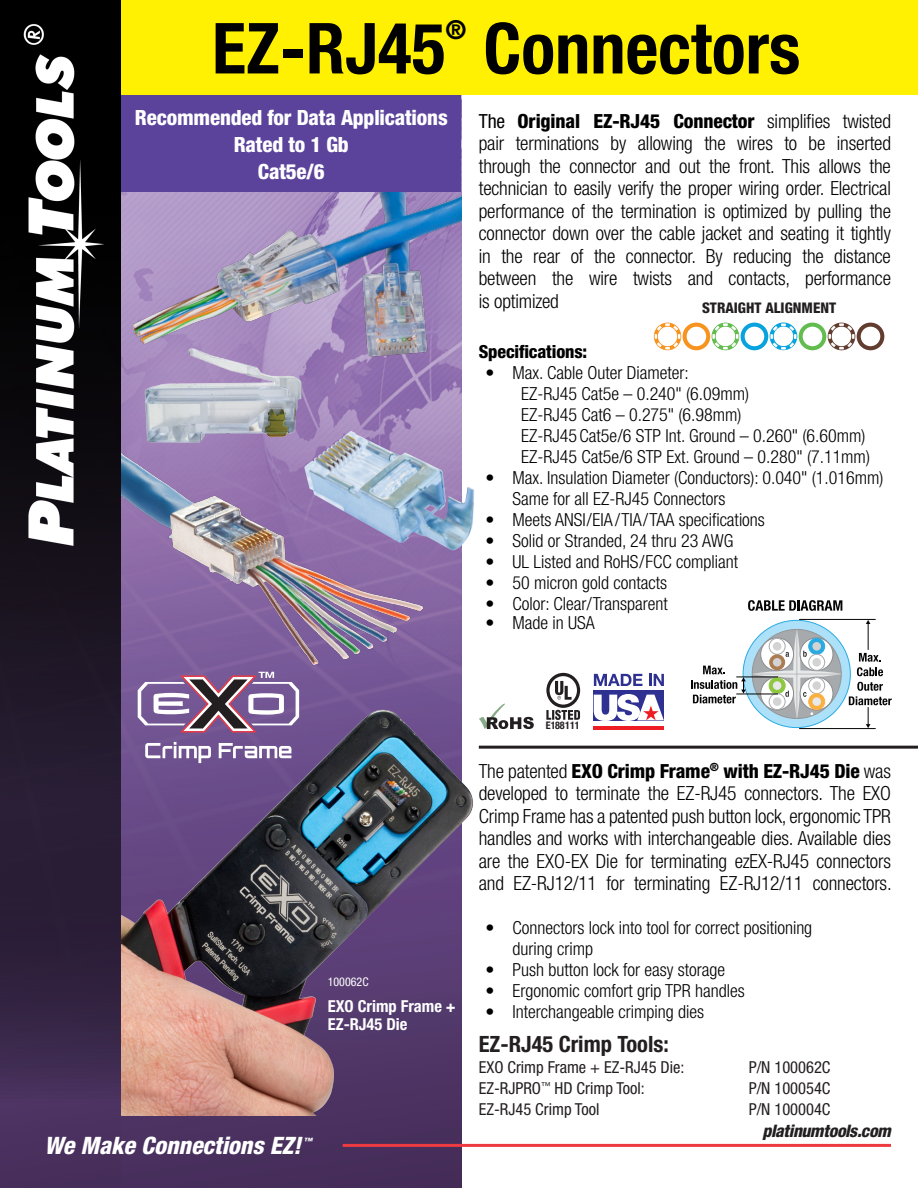
<style>
.page{position:relative;width:918px;height:1188px;background:#fff}
.page>*{position:absolute;margin:0;border:0;box-sizing:border-box;transform-origin:0 0}
.t1{font:700 condensed 70.5px "Helvetica Neue LT Std";color:#000}
.t2{font:700 condensed 26.25px "Helvetica Neue LT Std";color:#000}
.t3{font:italic 800 condensed 24px "Helvetica Neue LT Std";color:#fff}
.t4{font:700 condensed 22.5px "Helvetica Neue LT Std";color:#231f20}
.t5{font:800 condensed 21px/27px "Helvetica Neue LT Std";letter-spacing:-.01em;color:#fff;text-align:center}
.t6{font:300 condensed 19.5px/22.5px "Helvetica Neue LT Std";letter-spacing:-.01em;color:#000;text-align:justify}
.t7{font:300 condensed 18px/21px "Helvetica Neue LT Std";color:#000}
.t8{font:800 condensed 18px "Helvetica Neue LT Std";letter-spacing:-.01em;color:#000}
.t9{font:italic 800 condensed 17.25px "Helvetica Neue LT Std";letter-spacing:-.02em;color:#231f20}
.t10{font:condensed 16.5px "Helvetica Neue LT Std";color:#231f20}
.t11{font:700 condensed 16.5px/18px "Helvetica Neue LT Std";color:#fff}
.t12{font:800 condensed 14.7px "Helvetica Neue LT Std";color:#231f20}
.t13{font:condensed 12px "Helvetica Neue LT Std";color:#fff}
.t14{font:700 condensed 10.5px "Helvetica Neue LT Std";color:#231f20;scale:.96 1}
.t15{font:italic 800 condensed 8.7px "Helvetica Neue LT Std";color:#fff}
.s1{font-weight:400}
.s2{font-weight:800}
</style>
<div class="page">
<img style="left:122px;top:372px;width:339px;height:816px">
<div style="left:117px;top:95px;width:344px;height:97px;background:#5b439b"></div>
<div style="left:120px;top:0;width:798px;height:95px;background:#fff101"></div>
<svg style="left:0;top:0;width:122px;height:1188px;background:#2b1e38"></svg>
<img style="left:0;top:24px;width:138px;height:525px">
<hr style="left:343px;top:1144px;width:548px;height:3px;background:#ee3a41">
<hr style="left:479px;top:746px;width:439px;height:3px;background:#231f20">
<svg style="left:743px;top:620px;width:107px;height:108px;background:#9fd8f2"></svg>
<svg style="left:753px;top:630px;width:88px;height:88px"></svg>
<svg style="left:748px;top:600px;width:94px;height:11px"></svg>
<hr style="left:736px;top:676px;width:42px;height:1px;background:#040503">
<hr style="left:736px;top:694px;width:42px;height:1px;background:#040503">
<svg style="left:691px;top:666px;width:55px;height:37px"></svg>
<hr style="left:799px;top:619px;width:77px;height:1px;background:#040503">
<hr style="left:799px;top:728px;width:77px;height:1px;background:#040503">
<svg style="left:849px;top:682px;width:43px;height:46px"></svg>
<svg style="left:857px;top:620px;width:26px;height:56px"></svg>
<div style="left:122px;top:95px;width:338px;height:44px;background:#5b439b"></div>
<svg style="left:594px;top:674px;width:48px;height:12px"></svg>
<svg style="left:649px;top:674px;width:15px;height:12px"></svg>
<hr style="left:594px;top:726px;width:70px;height:3px;background:#ee1d23">
<div style="left:594px;top:690px;width:70px;height:30px;background:#2e3092"></div>
<svg style="left:594px;top:694px;width:70px;height:26px"></svg>
<img style="left:122px;top:445px;width:327px;height:245px">
<img style="left:138px;top:372px;width:172px;height:79px">
<img style="left:304px;top:431px;width:171px;height:119px">
<img style="left:122px;top:690px;width:357px;height:425px">
<img style="left:122px;top:192px;width:339px;height:180px">
<svg style="left:546px;top:673px;width:34px;height:47px"></svg>
<svg style="left:479px;top:703px;width:55px;height:26px"></svg>
<svg style="left:138px;top:672px;width:161px;height:60px"></svg>
<svg style="left:145px;top:742px;width:66px;height:21px"></svg>
<svg style="left:219px;top:743px;width:72px;height:15px"></svg>
<svg style="left:827px;top:322px;width:29px;height:29px"></svg>
<svg style="left:769px;top:322px;width:29px;height:29px"></svg>
<svg style="left:711px;top:322px;width:29px;height:29px"></svg>
<svg style="left:653px;top:322px;width:29px;height:29px"></svg>
<div style="left:857px;top:323px;width:27px;height:27px;border:4px solid #633c30;border-radius:50%"></div>
<div style="left:741px;top:323px;width:27px;height:27px;border:4px solid #08a2de;border-radius:50%"></div>
<div style="left:799px;top:323px;width:27px;height:27px;border:4px solid #63bc4f;border-radius:50%"></div>
<div style="left:683px;top:323px;width:27px;height:27px;border:4px solid #f7931f;border-radius:50%"></div>
<h1 class="t1" style="left:212px;top:6px;width:235px">EZ-RJ45</h1>
<h2 class="t2" style="left:446px;top:14px;width:22px">®</h2>
<h1 class="t1" style="left:483px;top:6px;width:318px">Connectors</h1>
<p class="t5" style="left:135px;top:103px;width:314px">Recommended for Data Applications<br>Rated to 1 Gb<br>Cat5e/6</p>
<p class="t6" style="left:479px;top:109px;width:414px"><span class="s1">The</span> <span class="s2">Original EZ-RJ45 Connector</span> simplifies twisted pair terminations by allowing the wires to be inserted through the connector and out the front. This allows the technician to easily verify the proper wiring order. Electrical performance of the termination is optimized by pulling the connector down over the cable jacket and seating it tightly in the rear of the connector. By reducing the distance between the wire twists and contacts, performance is optimized</p>
<p class="t8" style="left:479px;top:341px;width:110px">Specifications:</p>
<p class="t7" style="left:521px;top:362px;width:350px;text-indent:-36px">• Max. Cable Outer Diameter:<br>EZ-RJ45 Cat5e – 0.240" (6.09mm)<br>EZ-RJ45 Cat6 – 0.275" (6.98mm)<br>EZ-RJ45 Cat5e/6 STP Int. Ground – 0.260" (6.60mm)<br>EZ-RJ45 Cat5e/6 STP Ext. Ground – 0.280" (7.11mm)</p>
<p class="t7" style="left:513px;top:467px;width:372px;text-indent:-27px">• Max. Insulation Diameter (Conductors): 0.040" (1.016mm)<br>Same for all EZ-RJ45 Connectors</p>
<p class="t7" style="left:486px;top:509px;width:281px">• Meets ANSI/EIA /TIA/TAA specifications</p>
<p class="t7" style="left:486px;top:530px;width:249px">• Solid or Stranded, 24 thru 23 AWG</p>
<p class="t7" style="left:486px;top:551px;width:254px">• UL Listed and RoHS/FCC compliant</p>
<p class="t7" style="left:486px;top:572px;width:183px">• 50 micron gold contacts</p>
<p class="t7" style="left:486px;top:593px;width:184px">• Color: Clear/Transparent</p>
<p class="t7" style="left:486px;top:612px;width:111px">• Made in USA</p>
<p class="t12" style="left:702px;top:299px;width:136px">STRAIGHT ALIGNMENT</p>
<p class="t13" style="left:328px;top:975px;width:42px">100062C</p>
<p class="t11" style="left:328px;top:997px;width:130px">EXO Crimp Frame +<br>EZ-RJ45 Die</p>
<p class="t3" style="left:45px;top:1130px;width:258px">We Make Connections EZ!</p>
<p class="t15" style="left:304px;top:1136px;width:10px">™</p>
<p class="t14" style="left:546px;top:719px;width:37px">E188111</p>
<p class="t6" style="left:479px;top:760px;width:414px">The patented <span class="s2">EXO Crimp Frame</span><sup>®</sup> <span class="s2">with EZ-RJ45 Die</span> was developed to terminate the EZ-RJ45 connectors. The EXO Crimp Frame has a patented push button lock, ergonomic TPR handles and works with interchangeable dies. Available dies are the EXO-EX Die for terminating ezEX-RJ45 connectors and EZ-RJ12/11 for terminating EZ-RJ12/11 connectors.</p>
<p class="t7" style="left:513px;top:917px;width:301px;text-indent:-27px">• Connectors lock into tool for correct positioning during crimp</p>
<p class="t7" style="left:486px;top:959px;width:241px">• Push button lock for easy storage</p>
<p class="t7" style="left:486px;top:980px;width:261px">• Ergonomic comfort grip TPR handles</p>
<p class="t7" style="left:486px;top:1001px;width:220px">• Interchangeable crimping dies</p>
<p class="t4" style="left:479px;top:1031px;width:192px">EZ-RJ45 Crimp Tools:</p>
<p class="t10" style="left:479px;top:1058px;width:207px">EXO Crimp Frame + EZ-RJ45 Die:</p>
<p class="t10" style="left:749px;top:1058px;width:83px">P/N 100062C</p>
<p class="t10" style="left:479px;top:1079px;width:167px">EZ-RJPRO<sup>™</sup> HD Crimp Tool:</p>
<p class="t10" style="left:749px;top:1079px;width:83px">P/N 100054C</p>
<p class="t10" style="left:479px;top:1100px;width:122px">EZ-RJ45 Crimp Tool</p>
<p class="t10" style="left:749px;top:1100px;width:83px">P/N 100004C</p>
<p class="t9" style="left:763px;top:1120px;width:130px">platinumtools.com</p>
</div>
